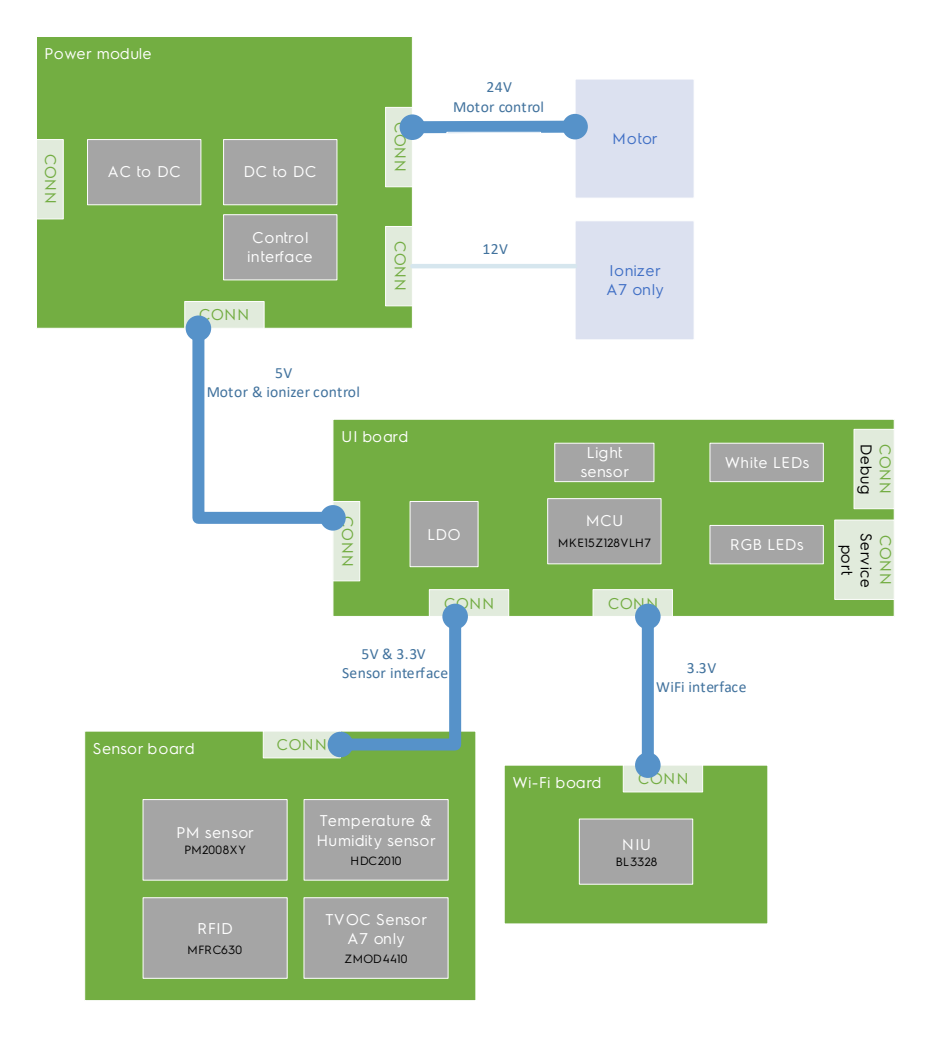
<style>
.page{position:relative;width:930px;height:1037px;background:#fff}
.page>*{position:absolute;margin:0;border:0;box-sizing:border-box;transform-origin:0 0}
.t1{font:15.6px/19.2px "Electrolux Sans";letter-spacing:.01em;color:#fff;text-align:center}
.t2{font:15.6px/19.2px "Calibri";letter-spacing:.01em;color:#41729d;text-align:center}
.t3{font:15.6px "Electrolux Sans";letter-spacing:.02em;color:#72ac41}
.t4{font:15.6px/19.2px "Electrolux Sans";letter-spacing:.005em;color:#406fc5}
.t5{font:15.6px/19.2px "Electrolux Sans";letter-spacing:.025em;color:#000;text-align:center}
.t6{font:12px "Electrolux Sans";color:#000}
</style>
<div class="page">
<div style="left:575px;top:79px;width:120px;height:120px;background:#dce1f0;border:1px solid #fff"></div>
<div style="left:575px;top:220px;width:120px;height:120px;background:#dce1f0;border:1px solid #fff"></div>
<div style="left:36px;top:36px;width:377px;height:293px;background:#73ae42;border:1px solid #fff"></div>
<div style="left:36px;top:139px;width:28px;height:80px;background:#e1ebdc;border:1px solid #fff"></div>
<div style="left:87px;top:139px;width:114px;height:66px;background:#a5a5a5;border:1px solid #fff"></div>
<div style="left:223px;top:139px;width:114px;height:66px;background:#a5a5a5;border:1px solid #fff"></div>
<div style="left:223px;top:214px;width:114px;height:66px;background:#a5a5a5;border:1px solid #fff"></div>
<div style="left:184px;top:301px;width:81px;height:28px;background:#e1ebdc;border:1px solid #fff"></div>
<div style="left:385px;top:226px;width:28px;height:80px;background:#e1ebdc;border:1px solid #fff"></div>
<div style="left:385px;top:107px;width:28px;height:80px;background:#e1ebdc;border:1px solid #fff"></div>
<div style="left:504px;top:765px;width:264px;height:159px;background:#73ae42;border:1px solid #fff"></div>
<div style="left:579px;top:818px;width:114px;height:67px;background:#a5a5a5;border:1px solid #fff"></div>
<div style="left:623px;top:765px;width:80px;height:27px;background:#e1ebdc;border:1px solid #fff"></div>
<div style="left:84px;top:730px;width:392px;height:271px;background:#73ae42;border:1px solid #fff"></div>
<div style="left:143px;top:799px;width:145px;height:81px;background:#a5a5a5;border:1px solid #fff"></div>
<div style="left:303px;top:897px;width:146px;height:82px;background:#a5a5a5;border:1px solid #fff"></div>
<div style="left:143px;top:897px;width:145px;height:82px;background:#a5a5a5;border:1px solid #fff"></div>
<div style="left:304px;top:799px;width:145px;height:81px;background:#a5a5a5;border:1px solid #fff"></div>
<div style="left:263px;top:730px;width:78px;height:28px;background:#e1ebdc;border:1px solid #fff"></div>
<div style="left:332px;top:419px;width:563px;height:198px;background:#73ae42;border:1px solid #fff"></div>
<div style="left:547px;top:498px;width:115px;height:66px;background:#a5a5a5;border:1px solid #fff"></div>
<div style="left:554px;top:443px;width:100px;height:39px;background:#a5a5a5;border:1px solid #fff"></div>
<div style="left:709px;top:443px;width:115px;height:39px;background:#a5a5a5;border:1px solid #fff"></div>
<div style="left:709px;top:525px;width:115px;height:39px;background:#a5a5a5;border:1px solid #fff"></div>
<div style="left:410px;top:501px;width:69px;height:66px;background:#a5a5a5;border:1px solid #fff"></div>
<div style="left:332px;top:501px;width:28px;height:80px;background:#e1ebdc;border:1px solid #fff"></div>
<div style="left:593px;top:589px;width:80px;height:28px;background:#e1ebdc;border:1px solid #fff"></div>
<div style="left:854px;top:429px;width:41px;height:80px;background:#e1ebdc;border:1px solid #fff"></div>
<div style="left:429px;top:589px;width:80px;height:28px;background:#e1ebdc;border:1px solid #fff"></div>
<div style="left:834px;top:519px;width:61px;height:81px;background:#e1ebdc;border:1px solid #fff"></div>
<svg style="left:186px;top:316px;width:159px;height:208px"></svg>
<div style="left:186px;top:315px;width:25px;height:26px;background:#5692c9;border-radius:50%"></div>
<div style="left:320px;top:505px;width:26px;height:26px;background:#5692c9;border-radius:50%"></div>
<div style="left:206px;top:363px;width:154px;height:38px;background:#fff"></div>
<svg style="left:328px;top:604px;width:139px;height:152px"></svg>
<div style="left:442px;top:604px;width:26px;height:25px;background:#5692c9;border-radius:50%"></div>
<div style="left:328px;top:732px;width:25px;height:25px;background:#5692c9;border-radius:50%"></div>
<div style="left:339px;top:644px;width:109px;height:38px;background:#fff"></div>
<div style="left:642px;top:616px;width:12px;height:149px;background:#5692c9"></div>
<div style="left:635px;top:604px;width:26px;height:25px;background:#5692c9;border-radius:50%"></div>
<div style="left:635px;top:752px;width:26px;height:26px;background:#5692c9;border-radius:50%"></div>
<hr style="left:412px;top:264px;width:163px;height:4px;background:#d6e6ee">
<div style="left:412px;top:121px;width:163px;height:12px;background:#5692c9"></div>
<div style="left:400px;top:114px;width:25px;height:26px;background:#5692c9;border-radius:50%"></div>
<div style="left:562px;top:114px;width:26px;height:25px;background:#5692c9;border-radius:50%"></div>
<div style="left:446px;top:132px;width:95px;height:36px;border:1px solid #fff"></div>
<p class="t1" style="left:45px;top:43px;width:109px">Power module</p>
<p class="t3" style="left:62px;top:154px;width:52px;rotate:90deg">CONN</p>
<p class="t1" style="left:108px;top:161px;width:75px">AC to DC</p>
<p class="t1" style="left:244px;top:161px;width:74px">DC to DC</p>
<p class="t1" style="left:248px;top:227px;width:67px">Control interface</p>
<p class="t3" style="left:199px;top:304px;width:52px">CONN</p>
<p class="t3" style="left:411px;top:122px;width:52px;rotate:90deg">CONN</p>
<p class="t3" style="left:411px;top:241px;width:52px;rotate:90deg">CONN</p>
<p class="t2" style="left:453px;top:77px;width:92px">24V<br>Motor control</p>
<p class="t2" style="left:483px;top:239px;width:27px">12V</p>
<p class="t4" style="left:613px;top:127px;width:47px">Motor</p>
<p class="t4" style="left:607px;top:260px;width:59px">Ionizer<br>A7 only</p>
<p class="t2" style="left:207px;top:363px;width:155px">5V<br>Motor &amp; ionizer control</p>
<p class="t1" style="left:341px;top:426px;width:69px">UI board</p>
<p class="t1" style="left:93px;top:738px;width:104px">Sensor board</p>
<p class="t3" style="left:358px;top:516px;width:52px;rotate:90deg">CONN</p>
<p class="t1" style="left:427px;top:523px;width:35px">LDO</p>
<p class="t3" style="left:444px;top:592px;width:52px">CONN</p>
<p class="t2" style="left:342px;top:644px;width:108px">5V &amp; 3.3V<br>Sensor interface</p>
<p class="t3" style="left:277px;top:734px;width:52px">CONN</p>
<p class="t1" style="left:581px;top:442px;width:50px">Light sensor</p>
<p class="t1" style="left:725px;top:452px;width:86px">White LEDs</p>
<p class="t1" style="left:586px;top:510px;width:39px">MCU</p>
<p class="t6" style="left:558px;top:534px;width:95px">MKE15Z128VLH7</p>
<p class="t3" style="left:608px;top:592px;width:52px">CONN</p>
<p class="t1" style="left:730px;top:534px;width:76px">RGB LEDs</p>
<p class="t2" style="left:656px;top:658px;width:92px">3.3V<br>WiFi interface</p>
<p class="t1" style="left:176px;top:822px;width:79px">PM sensor</p>
<p class="t6" style="left:184px;top:841px;width:63px">PM2008XY</p>
<p class="t1" style="left:197px;top:918px;width:37px">RFID</p>
<p class="t6" style="left:188px;top:941px;width:57px">MFRC630</p>
<p class="t1" style="left:317px;top:810px;width:121px;text-align:left">Temperature &amp;<br>Humidity sensor</p>
<p class="t6" style="left:351px;top:852px;width:53px">HDC2010</p>
<p class="t1" style="left:326px;top:908px;width:103px">TVOC Sensor<br>A7 only</p>
<p class="t6" style="left:344px;top:950px;width:65px">ZMOD4410</p>
<p class="t1" style="left:513px;top:772px;width:90px">Wi-Fi board</p>
<p class="t3" style="left:638px;top:768px;width:52px">CONN</p>
<p class="t1" style="left:622px;top:834px;width:31px">NIU</p>
<p class="t6" style="left:616px;top:853px;width:43px">BL3328</p>
<p class="t3" style="left:896px;top:444px;width:52px;rotate:90deg">CONN</p>
<p class="t5" style="left:877px;top:444px;width:52px;rotate:90deg">Debug</p>
<p class="t5" style="left:877px;top:533px;width:57px;rotate:90deg">Service port</p>
<p class="t3" style="left:896px;top:535px;width:52px;rotate:90deg">CONN</p>
</div>
